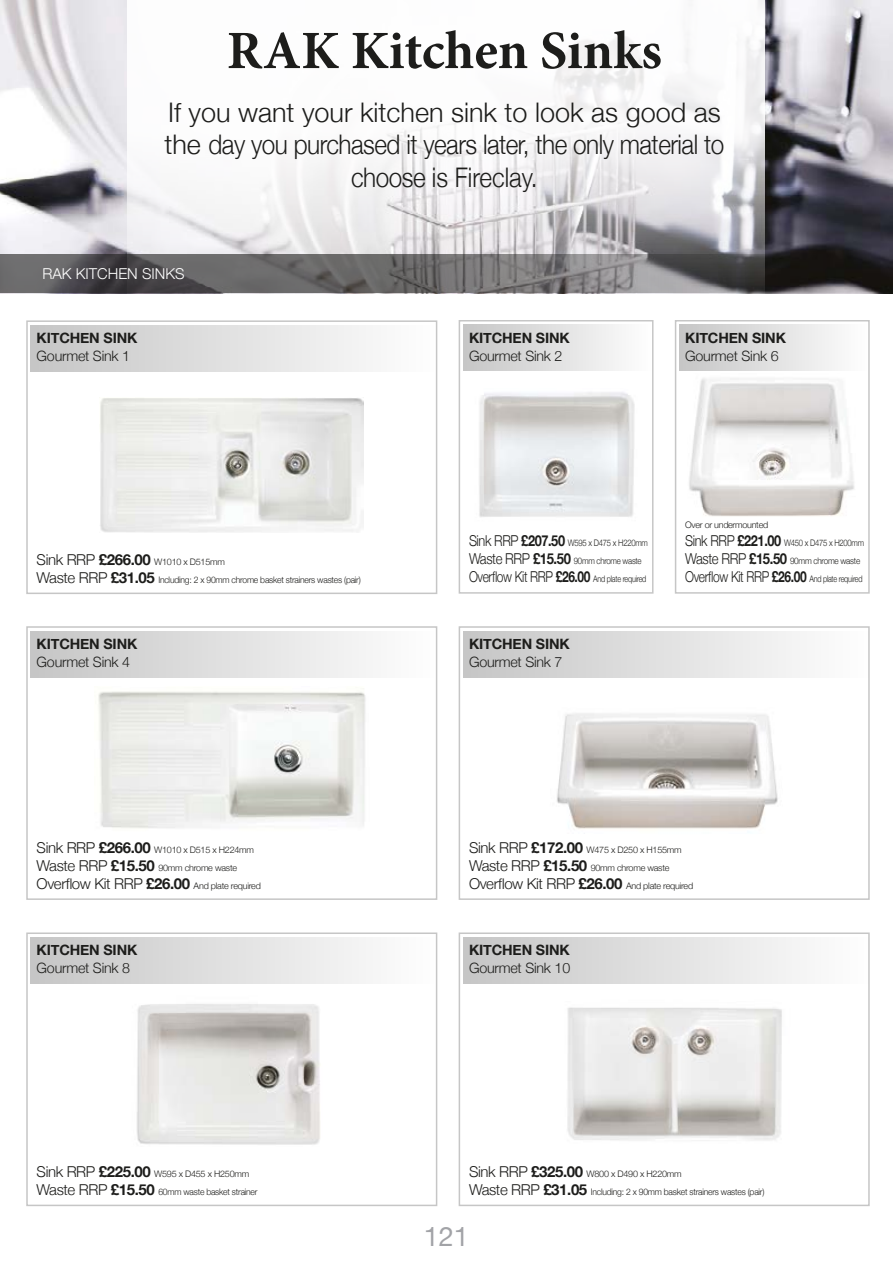
<style>
.page{position:relative;width:893px;height:1263px;background:#fff}
.page>*{position:absolute;margin:0;border:0;box-sizing:border-box;transform-origin:0 0}
.t1{font:700 54px "Minion Pro";color:#1d1d1b}
.t2{font:300 27px/32.4px "Helvetica Neue";letter-spacing:-.02em;color:#1d1d1b;text-align:center}
.t3{font:27px "Helvetica Neue";color:#a2a3a7}
.t4{font:300 15px "Helvetica Neue";color:#fff}
.t5{font:300 14.25px "Helvetica Neue";letter-spacing:-.015em;color:#1d1d1b}
.t6{font:700 14.25px "Helvetica Neue";letter-spacing:-.01em;color:#1d1d1b}
.t7{font:300 9px/18px "Helvetica Neue";letter-spacing:-.025em;color:#1d1d1b}
.t8{font:300 9px/18px "Helvetica Neue";letter-spacing:-.025em;color:#1d1d1b;scale:.85 1}
.s1{font-size:15px}
.s2{font-weight:700;font-size:15px}
</style>
<div class="page">
<img style="left:0;top:0;width:893px;height:255px">
<svg style="left:128px;top:0;width:637px;height:294px"></svg>
<svg style="left:0;top:255px;width:893px;height:38px;background:#5f5d5e"></svg>
<div style="left:459px;top:626px;width:411px;height:274px;border:2px solid #c6c6c6"></div>
<div style="left:26px;top:626px;width:411px;height:274px;border:2px solid #c6c6c6"></div>
<div style="left:459px;top:932px;width:411px;height:274px;border:2px solid #c6c6c6"></div>
<div style="left:26px;top:932px;width:411px;height:274px;border:2px solid #c6c6c6"></div>
<div style="left:463px;top:631px;width:405px;height:46px;background:linear-gradient(to right,#c5c5c5,#fefefe)"></div>
<div style="left:31px;top:631px;width:403px;height:46px;background:linear-gradient(to right,#c6c6c6,#fefefe)"></div>
<div style="left:463px;top:937px;width:405px;height:47px;background:linear-gradient(to right,#c5c5c5,#fefefe)"></div>
<div style="left:31px;top:937px;width:403px;height:47px;background:linear-gradient(to right,#c6c6c6,#fefefe)"></div>
<div style="left:459px;top:320px;width:194px;height:274px;border:2px solid #c6c6c6"></div>
<div style="left:675px;top:320px;width:195px;height:274px;border:2px solid #c6c6c6"></div>
<div style="left:463px;top:324px;width:187px;height:47px;background:linear-gradient(to right,#c5c5c5,#fefefe)"></div>
<div style="left:679px;top:324px;width:187px;height:47px;background:linear-gradient(to right,#c5c5c5,#fefefe)"></div>
<div style="left:26px;top:320px;width:411px;height:274px;border:2px solid #c6c6c6"></div>
<div style="left:31px;top:325px;width:403px;height:47px;background:linear-gradient(to right,#c6c6c6,#fefefe)"></div>
<img style="left:100px;top:398px;width:264px;height:135px">
<img style="left:98px;top:688px;width:268px;height:141px">
<img style="left:479px;top:392px;width:156px;height:125px">
<img style="left:689px;top:378px;width:165px;height:139px">
<img style="left:557px;top:713px;width:221px;height:116px">
<img style="left:137px;top:1004px;width:183px;height:141px">
<img style="left:567px;top:1007px;width:215px;height:134px">
<h1 class="t1" style="left:227px;top:13px;width:437px">RAK Kitchen Sinks</h1>
<h2 class="t2" style="left:164px;top:94px;width:561px">If you want your kitchen sink to look as good as the day you purchased it years later, the only material to choose is Fireclay.</h2>
<h3 class="t4" style="left:43px;top:262px;width:143px">RAK KITCHEN SINKS</h3>
<h3 class="t6" style="left:37px;top:327px;width:102px">KITCHEN SINK</h3>
<h3 class="t5" style="left:37px;top:344px;width:95px">Gourmet Sink 1</h3>
<p class="t7" style="left:37px;top:552px;width:326px"><span class="s1">Sink RRP</span> <span class="s2">£266.00</span> W1010 x D515mm<br><span class="s1">Waste RRP</span> <span class="s2">£31.05</span> Including: 2 x 90mm chrome basket strainers wastes (pair)</p>
<h3 class="t6" style="left:37px;top:633px;width:102px">KITCHEN SINK</h3>
<h3 class="t5" style="left:37px;top:650px;width:95px">Gourmet Sink 4</h3>
<p class="t7" style="left:37px;top:840px;width:226px"><span class="s1">Sink RRP</span> <span class="s2">£266.00</span> W1010 x D515 x H224mm<br><span class="s1">Waste RRP</span> <span class="s2">£15.50</span> 90mm chrome waste<br><span class="s1">Overflow Kit RRP</span> <span class="s2">£26.00</span> And plate required</p>
<h3 class="t6" style="left:37px;top:939px;width:102px">KITCHEN SINK</h3>
<h3 class="t5" style="left:37px;top:956px;width:95px">Gourmet Sink 8</h3>
<h3 class="t6" style="left:469px;top:326px;width:102px">KITCHEN SINK</h3>
<h3 class="t5" style="left:469px;top:344px;width:95px">Gourmet Sink 2</h3>
<h3 class="t6" style="left:685px;top:326px;width:102px">KITCHEN SINK</h3>
<h3 class="t5" style="left:685px;top:344px;width:95px">Gourmet Sink 6</h3>
<p class="t8" style="left:469px;top:533px;width:212px"><span class="s1">Sink RRP</span> <span class="s2">£207.50</span> W595 x D475 x H220mm<br><span class="s1">Waste RRP</span> <span class="s2">£15.50</span> 90mm chrome waste<br><span class="s1">Overflow Kit RRP</span> <span class="s2">£26.00</span> And plate required</p>
<h3 class="t6" style="left:469px;top:633px;width:102px">KITCHEN SINK</h3>
<h3 class="t5" style="left:469px;top:650px;width:95px">Gourmet Sink 7</h3>
<p class="t7" style="left:685px;top:515px;width:180px">Over or undermounted<br><span class="s1">Sink RRP</span> <span class="s2">£221.00</span> W450 x D475 x H200mm <span class="s1">Waste RRP</span> <span class="s2">£15.50</span> 90mm chrome waste <span class="s1">Overflow Kit RRP</span> <span class="s2">£26.00</span> And plate required</p>
<p class="t7" style="left:469px;top:840px;width:226px"><span class="s1">Sink RRP</span> <span class="s2">£172.00</span> W475 x D250 x H155mm<br><span class="s1">Waste RRP</span> <span class="s2">£15.50</span> 90mm chrome waste<br><span class="s1">Overflow Kit RRP</span> <span class="s2">£26.00</span> And plate required</p>
<h3 class="t6" style="left:469px;top:939px;width:102px">KITCHEN SINK</h3>
<h3 class="t5" style="left:469px;top:956px;width:103px">Gourmet Sink 10</h3>
<p class="t7" style="left:37px;top:1164px;width:222px"><span class="s1">Sink RRP</span> <span class="s2">£225.00</span> W595 x D455 x H250mm<br><span class="s1">Waste RRP</span> <span class="s2">£15.50</span> 60mm waste basket strainer</p>
<p class="t7" style="left:469px;top:1164px;width:297px"><span class="s1">Sink RRP</span> <span class="s2">£325.00</span> W800 x D490 x H220mm<br><span class="s1">Waste RRP</span> <span class="s2">£31.05</span> Including: 2 x 90mm basket strainers wastes (pair)</p>
<h2 class="t3" style="left:424px;top:1217px;width:47px">121</h2>
</div>
